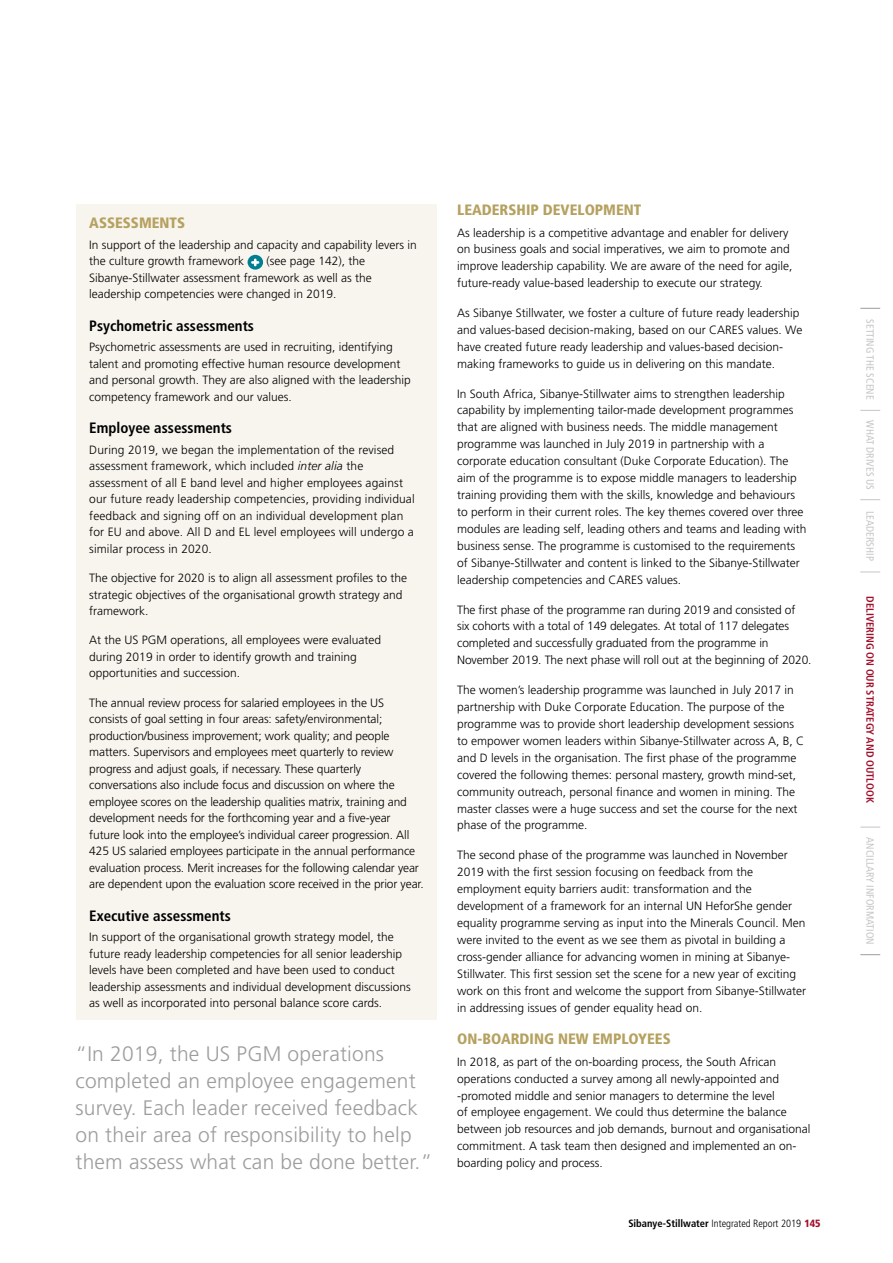
<style>
.page{position:relative;width:893px;height:1263px;background:#fff}
.page>*{position:absolute;margin:0;border:0;box-sizing:border-box;transform-origin:0 0}
.Body_copy{font:300 21px/27px "Frutiger";letter-spacing:.01em;color:#9d9d9c}
.Heading_3{font:700 condensed 15px "Frutiger";color:#000}
.Heading_2{font:900 condensed 15px "Frutiger";color:#b5a160}
.Body_copy-2{font:300 12px/17px "Frutiger";color:#000}
.t1{font:condensed 10.5px "Frutiger";color:#c6c6c6}
.t2{font:300 condensed 10.5px "Frutiger";color:#000}
.t3{font:700 condensed 10.5px "Frutiger";color:#a20f2b}
.s1{font-style:italic}
.s2{font-weight:700}
.s3{font-weight:900;color:#a20f2b}
</style>
<div class="page">
<svg style="left:860px;top:308px;width:20px;height:1px"></svg>
<svg style="left:860px;top:954px;width:20px;height:1px"></svg>
<svg style="left:860px;top:410px;width:20px;height:1px"></svg>
<svg style="left:860px;top:499px;width:20px;height:1px"></svg>
<svg style="left:860px;top:572px;width:20px;height:1px"></svg>
<svg style="left:860px;top:827px;width:20px;height:1px"></svg>
<div style="left:77px;top:204px;width:360px;height:816px;background:#f8f5ee"></div>
<svg style="left:248px;top:255px;width:15px;height:15px"></svg>
<svg style="left:252px;top:260px;width:6px;height:5px"></svg>
<p class="Heading_2" style="left:89px;top:214px;width:97px">ASSESSMENTS</p>
<p class="Body_copy-2" style="left:89px;top:236px;width:329px;line-height:16.5px">In support of the leadership and capacity and capability levers in the culture growth framework</p>
<p class="Body_copy-2" style="left:89px;top:253px;width:284px;line-height:16.5px;text-indent:177px">(see page 142), the<br>Sibanye-Stillwater assessment framework as well as the leadership competencies were changed in 2019.</p>
<p class="Heading_3" style="left:89px;top:317px;width:166px">Psychometric assessments</p>
<p class="Body_copy-2" style="left:89px;top:339px;width:323px;line-height:16.5px">Psychometric assessments are used in recruiting, identifying talent and promoting effective human resource development and personal growth. They are also aligned with the leadership competency framework and our values.</p>
<p class="Heading_3" style="left:89px;top:419px;width:144px">Employee assessments</p>
<p class="Body_copy-2" style="left:89px;top:441px;width:327px;line-height:16.5px">During 2019, we began the implementation of the revised assessment framework, which included <span class="s1">inter alia</span> the assessment of all E band level and higher employees against our future ready leadership competencies, providing individual feedback and signing off on an individual development plan for EU and above. All D and EL level employees will undergo a similar process in 2020.</p>
<p class="Body_copy-2" style="left:89px;top:570px;width:319px;line-height:16.5px">The objective for 2020 is to align all assessment profiles to the strategic objectives of the organisational growth strategy and framework.</p>
<p class="Body_copy-2" style="left:89px;top:632px;width:293px;line-height:16.5px">At the US PGM operations, all employees were evaluated during 2019 in order to identify growth and training opportunities and succession.</p>
<p class="Body_copy-2" style="left:89px;top:694px;width:336px;line-height:16.5px">The annual review process for salaried employees in the US consists of goal setting in four areas: safety/environmental; production/business improvement; work quality; and people matters. Supervisors and employees meet quarterly to review progress and adjust goals, if necessary. These quarterly conversations also include focus and discussion on where the employee scores on the leadership qualities matrix, training and development needs for the forthcoming year and a five-year future look into the employee’s individual career progression. All 425 US salaried employees participate in the annual performance evaluation process. Merit increases for the following calendar year are dependent upon the evaluation score received in the prior year.</p>
<p class="Heading_3" style="left:89px;top:906px;width:143px">Executive assessments</p>
<p class="Body_copy-2" style="left:89px;top:929px;width:323px;line-height:16.5px">In support of the organisational growth strategy model, the future ready leadership competencies for all senior leadership levels have been completed and have been used to conduct leadership assessments and individual development discussions as well as incorporated into personal balance score cards.</p>
<p class="Body_copy" style="left:75px;top:1040px;width:358px">“In 2019, the US PGM operations completed an employee engagement survey. Each leader received feedback on their area of responsibility to help them assess what can be done better.”</p>
<p class="Heading_2" style="left:457px;top:201px;width:186px">LEADERSHIP DEVELOPMENT</p>
<p class="Body_copy-2" style="left:457px;top:224px;width:337px">As leadership is a competitive advantage and enabler for delivery on business goals and social imperatives, we aim to promote and improve leadership capability. We are aware of the need for agile, future-ready value-based leadership to execute our strategy.</p>
<p class="Body_copy-2" style="left:457px;top:304px;width:347px">As Sibanye Stillwater, we foster a culture of future ready leadership and values-based decision-making, based on our CARES values. We have created future ready leadership and values-based decision&shy;making frameworks to guide us in delivering on this mandate.</p>
<p class="Body_copy-2" style="left:457px;top:385px;width:351px">In South Africa, Sibanye-Stillwater aims to strengthen leadership capability by implementing tailor-made development programmes that are aligned with business needs. The middle management programme was launched in July 2019 in partnership with a corporate education consultant (Duke Corporate Education). The aim of the programme is to expose middle managers to leadership training providing them with the skills, knowledge and behaviours to perform in their current roles. The key themes covered over three modules are leading self, leading others and teams and leading with business sense. The programme is customised to the requirements of Sibanye-Stillwater and content is linked to the Sibanye-Stillwater leadership competencies and CARES values.</p>
<p class="Body_copy-2" style="left:457px;top:601px;width:356px">The first phase of the programme ran during 2019 and consisted of<br>six cohorts with a total of 149 delegates. At total of 117 delegates completed and successfully graduated from the programme in November 2019. The next phase will roll out at the beginning of 2020.</p>
<p class="Body_copy-2" style="left:457px;top:681px;width:349px">The women’s leadership programme was launched in July 2017 in partnership with Duke Corporate Education. The purpose of the programme was to provide short leadership development sessions to empower women leaders within Sibanye-Stillwater across A, B, C and D levels in the organisation. The first phase of the programme covered the following themes: personal mastery, growth mind-set, community outreach, personal finance and women in mining. The master classes were a huge success and set the course for the next phase of the programme.</p>
<p class="Body_copy-2" style="left:457px;top:846px;width:350px">The second phase of the programme was launched in November 2019 with the first session focusing on feedback from the employment equity barriers audit: transformation and the development of a framework for an internal UN HeforShe gender equality programme serving as input into the Minerals Council. Men were invited to the event as we see them as pivotal in building a cross-gender alliance for advancing women in mining at Sibanye-Stillwater. This first session set the scene for a new year of exciting work on this front and welcome the support from Sibanye-Stillwater in addressing issues of gender equality head on.</p>
<p class="Heading_2" style="left:457px;top:1030px;width:215px">ON-BOARDING NEW EMPLOYEES</p>
<p class="Body_copy-2" style="left:457px;top:1053px;width:355px">In 2018, as part of the on-boarding process, the South African operations conducted a survey among all newly-appointed and -promoted middle and senior managers to determine the level<br>of employee engagement. We could thus determine the balance between job resources and job demands, burnout and organisational commitment. A task team then designed and implemented an on&shy;boarding policy and process.</p>
<p class="t2" style="left:628px;top:1218px;width:194px"><span class="s2">Sibanye-Stillwater</span> Integrated Report 2019 <span class="s3">145</span></p>
<p class="t1" style="left:876px;top:319px;width:82px;rotate:90deg">SETTING THE SCENE</p>
<p class="t1" style="left:876px;top:420px;width:71px;rotate:90deg">WHAT DRIVES US</p>
<p class="t1" style="left:876px;top:511px;width:51px;rotate:90deg">LEADERSHIP</p>
<p class="t3" style="left:876px;top:596px;width:208px;rotate:90deg">DELIVERING ON OUR STRATEGY AND OUTLOOK</p>
<p class="t1" style="left:876px;top:837px;width:109px;rotate:90deg">ANCILLARY INFORMATION</p>
</div>
